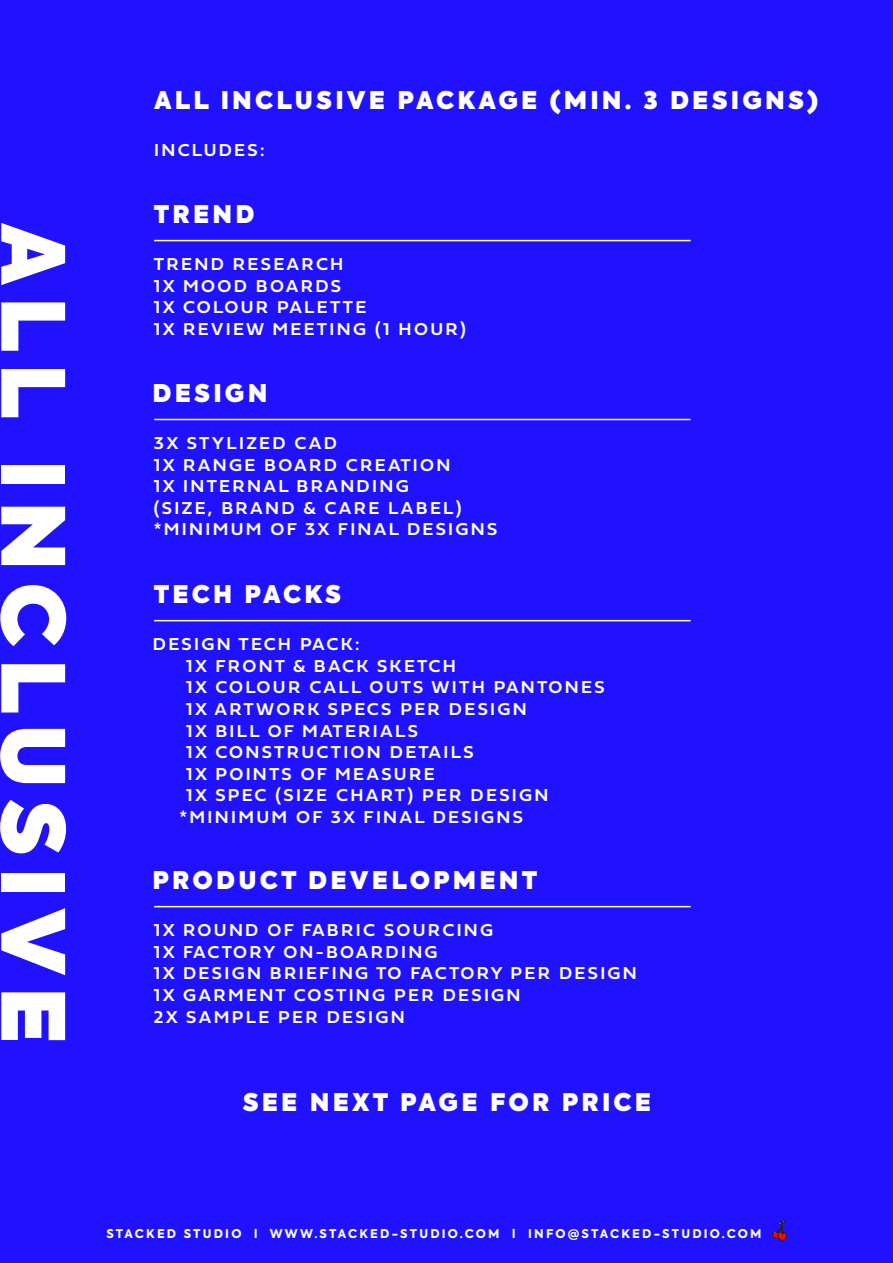
<style>
.page{position:relative;width:893px;height:1263px;background:#2012ff}
.page>*{position:absolute;margin:0;border:0;box-sizing:border-box;transform-origin:0 0}
.t1{font:800 86.4px "Axiforma";letter-spacing:.13em;color:#fff}
.t2{font:800 24.3px "Axiforma";letter-spacing:.13em;color:#fff}
.t3{font:600 18px/21.6px "Fieldwork Hum";letter-spacing:.13em;color:#fff}
.t4{font:800 12px "Axiforma";letter-spacing:.185em;color:#fff}
</style>
<div class="page">
<hr style="left:154px;top:240px;width:537px;height:1px;background:#fff">
<hr style="left:154px;top:419px;width:537px;height:1px;background:#fff">
<hr style="left:154px;top:620px;width:537px;height:1px;background:#fff">
<hr style="left:154px;top:906px;width:537px;height:1px;background:#fff">
<svg style="left:772px;top:1221px;width:15px;height:19px"></svg>
<h1 class="t1" style="left:96px;top:223px;width:823px;rotate:90deg">ALL INCLUSIVE</h1>
<h2 class="t2" style="left:154px;top:83px;width:666px">ALL INCLUSIVE PACKAGE (MIN. 3 DESIGNS)</h2>
<p class="t3" style="left:154px;top:139px;width:112px">INCLUDES:</p>
<h2 class="t2" style="left:154px;top:197px;width:102px">TREND</h2>
<p class="t3" style="left:154px;top:253px;width:313px">TREND RESEARCH<br>1X MOOD BOARDS<br>1X COLOUR PALETTE<br>1X REVIEW MEETING (1 HOUR)</p>
<h2 class="t2" style="left:153px;top:375px;width:116px">DESIGN</h2>
<p class="t3" style="left:154px;top:431px;width:345px">3X STYLIZED CAD<br>1X RANGE BOARD CREATION<br>1X INTERNAL BRANDING<br>(SIZE, BRAND &amp; CARE LABEL) *MINIMUM OF 3X FINAL DESIGNS</p>
<h2 class="t2" style="left:154px;top:577px;width:189px">TECH PACKS</h2>
<p class="t3" style="left:153px;top:633px;width:208px">DESIGN TECH PACK:</p>
<p class="t3" style="left:186px;top:654px;width:271px">1X FRONT &amp; BACK SKETCH</p>
<p class="t3" style="left:186px;top:676px;width:420px">1X COLOUR CALL OUTS WITH PANTONES</p>
<p class="t3" style="left:186px;top:697px;width:342px">1X ARTWORK SPECS PER DESIGN</p>
<p class="t3" style="left:186px;top:719px;width:233px">1X BILL OF MATERIALS</p>
<p class="t3" style="left:186px;top:741px;width:289px">1X CONSTRUCTION DETAILS</p>
<p class="t3" style="left:186px;top:762px;width:250px">1X POINTS OF MEASURE</p>
<p class="t3" style="left:186px;top:784px;width:364px">1X SPEC (SIZE CHART) PER DESIGN</p>
<p class="t3" style="left:180px;top:805px;width:345px">*MINIMUM OF 3X FINAL DESIGNS</p>
<h2 class="t2" style="left:153px;top:863px;width:386px">PRODUCT DEVELOPMENT</h2>
<p class="t3" style="left:154px;top:919px;width:484px">1X ROUND OF FABRIC SOURCING<br>1X FACTORY ON-BOARDING<br>1X DESIGN BRIEFING TO FACTORY PER DESIGN<br>1X GARMENT COSTING PER DESIGN<br>2X SAMPLE PER DESIGN</p>
<h2 class="t2" style="left:243px;top:1084px;width:410px">SEE NEXT PAGE FOR PRICE</h2>
<p class="t4" style="left:106px;top:1226px;width:657px">STACKED STUDIO l WWW.STACKED-STUDIO.COM l INFO@STACKED-STUDIO.COM</p>
</div>
